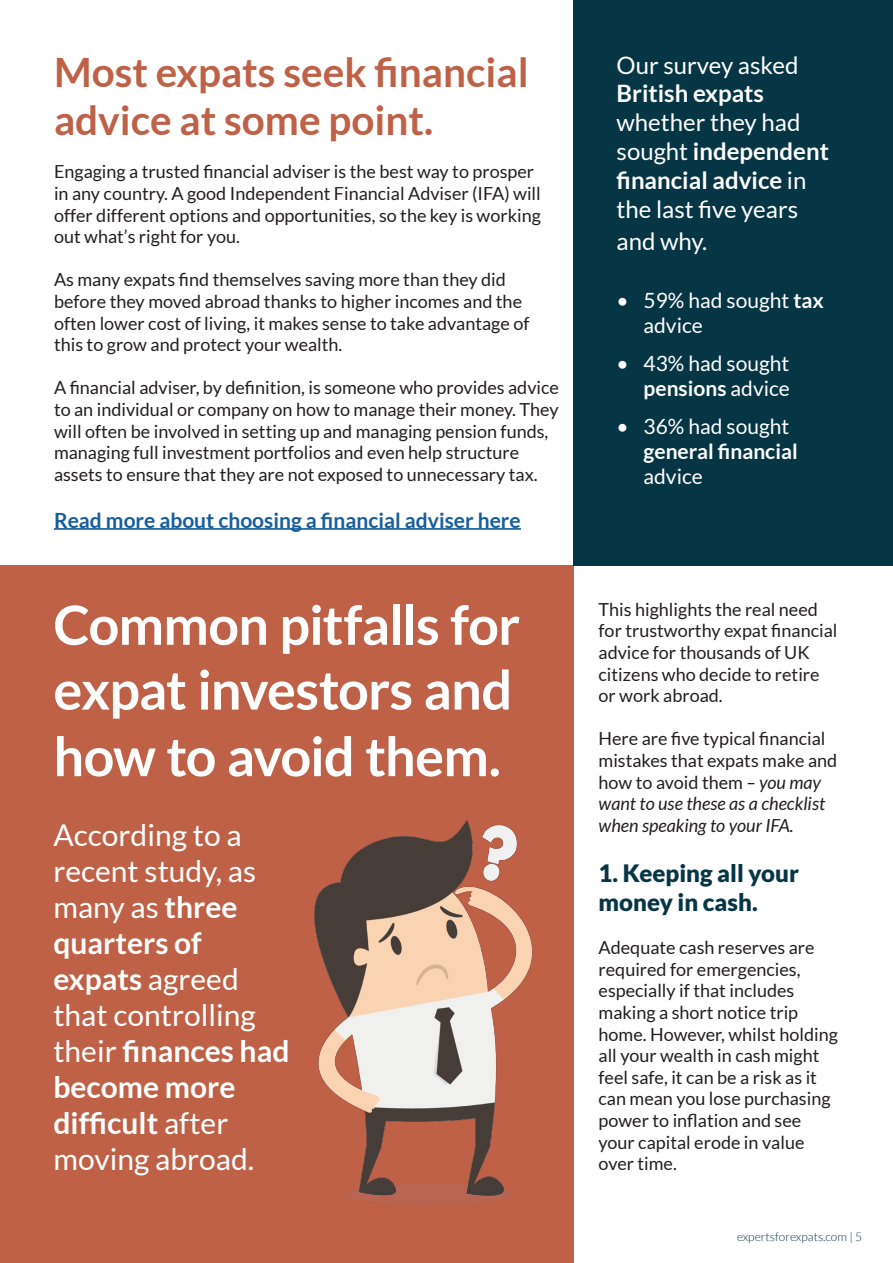
<style>
.page{position:relative;width:893px;height:1263px;background:#fff}
.page>*{position:absolute;margin:0;border:0;box-sizing:border-box;transform-origin:0 0}
.t1{font:700 54px/65.7px "Lato";letter-spacing:-.015em;color:#fff}
.t2{font:700 40.5px/48.6px "Lato";color:#be6147}
.t3{font:30px/36px "Lato";color:#fff}
.t4{font:24px/28.8px "Lato";color:#fff}
.t5{font:900 24px/28.8px "Lato";color:#063546}
.t6{font:700 24px "Lato";color:#fff}
.t7{font:21px/25.2px "Lato";color:#fff}
.t8{font:700 21px "Lato";color:#175d9e}
.t9{font:700 21px "Lato";color:#fff}
.t10{font:18px/21.6px "Lato";color:#231f20}
.t11{font:300 12px "Lato";color:#063546}
.s1{font-weight:700}
.s2{font-style:italic}
</style>
<div class="page">
<div style="left:0;top:566px;width:573px;height:697px;background:#be6147"></div>
<hr style="left:54px;top:528px;width:467px;height:2px;background:#175d9e">
<div style="left:573px;top:0;width:320px;height:566px;background:#063546"></div>
<img style="left:314px;top:820px;width:219px;height:377px">
<h2 class="t2" style="left:54px;top:47px;width:476px">Most expats seek financial advice at some point.</h2>
<p class="t10" style="left:54px;top:161px;width:488px">Engaging a trusted financial adviser is the best way to prosper in any country. A good Independent Financial Adviser (IFA) will offer different options and opportunities, so the key is working out what’s right for you.</p>
<p class="t10" style="left:54px;top:269px;width:477px">As many expats find themselves saving more than they did before they moved abroad thanks to higher incomes and the often lower cost of living, it makes sense to take advantage of this to grow and protect your wealth.</p>
<p class="t10" style="left:54px;top:377px;width:507px">A financial adviser, by definition, is someone who provides advice to an individual or company on how to manage their money. They will often be involved in setting up and managing pension funds, managing full investment portfolios and even help structure assets to ensure that they are not exposed to unnecessary tax.</p>
<p class="t8" style="left:54px;top:508px;width:468px">Read more about choosing a financial adviser here</p>
<h1 class="t1" style="left:53px;top:591px;width:468px">Common pitfalls for expat investors and how to avoid them.</h1>
<h3 class="t3" style="left:53px;top:817px;width:238px">According to a recent study, as many as <span class="s1">three quarters of expats</span> agreed that controlling their <span class="s1">finances had become more difficult</span> after moving abroad.</h3>
<h3 class="t4" style="left:617px;top:50px;width:183px">Our survey asked</h3>
<h3 class="t6" style="left:617px;top:80px;width:149px">British expats</h3>
<h3 class="t4" style="left:617px;top:108px;width:214px">whether they had sought <span class="s1">independent financial advice</span> in the last five years</h3>
<h3 class="t4" style="left:617px;top:227px;width:92px">and why.</h3>
<p class="t7" style="left:644px;top:287px;width:182px;text-indent:-27px">• 59% had sought <span class="s1">tax </span>advice</p>
<p class="t7" style="left:617px;top:350px;width:175px;text-align:right">• 43% had sought <span class="s1">pensions</span> advice</p>
<p class="t7" style="left:617px;top:414px;width:174px">• 36% had sought</p>
<p class="t9" style="left:644px;top:439px;width:156px">general financial</p>
<p class="t7" style="left:644px;top:464px;width:61px">advice</p>
<p class="t10" style="left:599px;top:598px;width:240px">This highlights the real need for trustworthy expat financial advice for thousands of UK citizens who decide to retire or work abroad.</p>
<p class="t10" style="left:599px;top:728px;width:240px">Here are five typical financial mistakes that expats make and how to avoid them <span class="s2">– you may want to use these as a checklist when speaking to your IFA.</span></p>
<h3 class="t5" style="left:599px;top:858px;width:202px">1. Keeping all your money in cash.</h3>
<p class="t10" style="left:599px;top:937px;width:241px">Adequate cash reserves are required for emergencies, especially if that includes making a short notice trip home. However, whilst holding all your wealth in cash might feel safe, it can be a risk as it can mean you lose purchasing power to inflation and see your capital erode in value over time.</p>
<p class="t11" style="left:737px;top:1230px;width:127px">expertsforexpats.com | 5</p>
</div>
